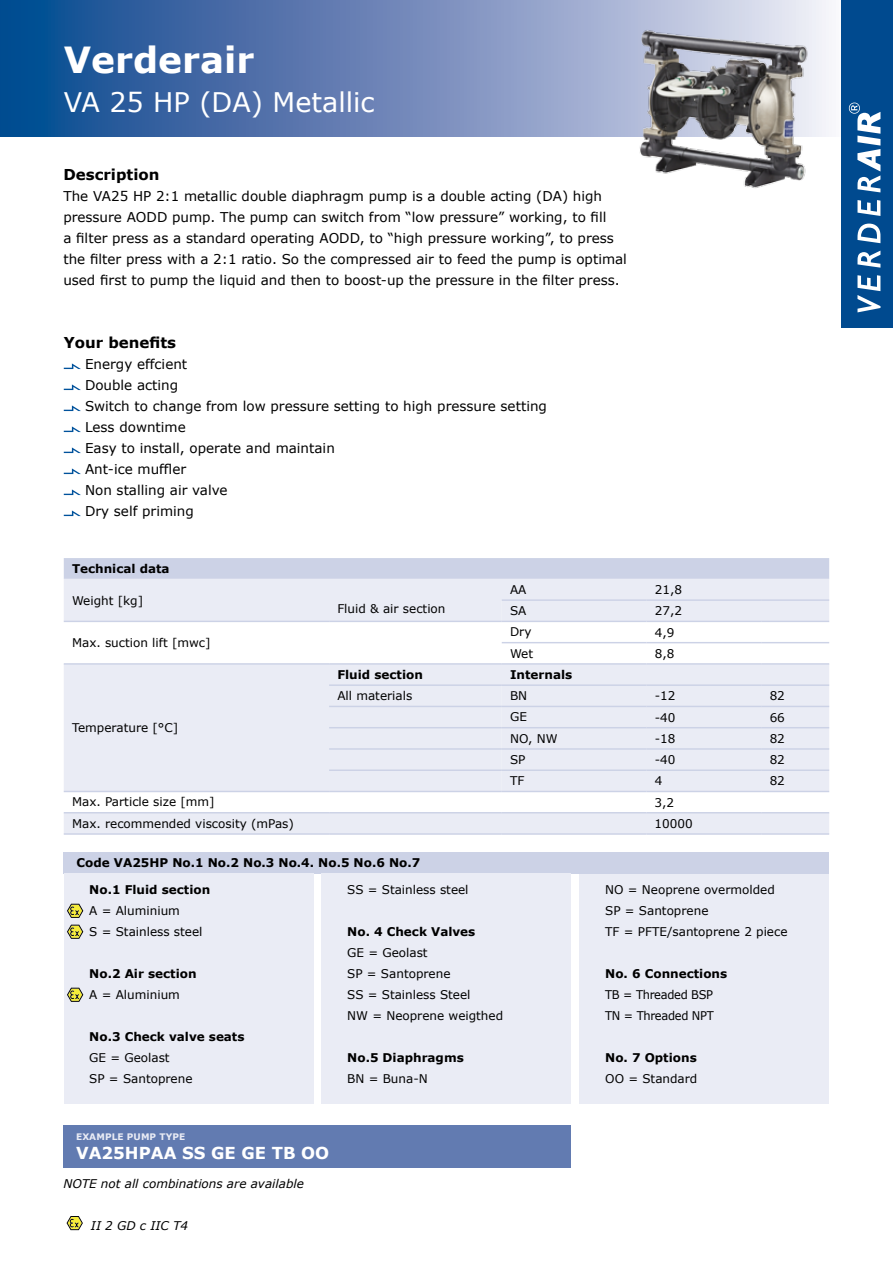
<style>
.page{position:relative;width:893px;height:1263px;background:#fff}
.page>*{position:absolute;margin:0;border:0;box-sizing:border-box;transform-origin:0 0}
.t1{font:700 36px "Verdana";color:#fff}
.t2{font:27px "Verdana";color:#fff}
.t3{font:700 16.5px "Verdana";color:#fff}
.t4{font:700 15px "Verdana";color:#000}
.t5{font:13.5px/21px "Verdana";color:#000}
.t6{font:12px/21px "Verdana";color:#000}
.t7{font:700 12px "Verdana";color:#000}
.t8{font:italic 12px "Verdana";color:#000}
.t9{font:12px/21px "Verdana";letter-spacing:-.025em;color:#000;scale:.95 1}
.t10{font:700 9px "Verdana";letter-spacing:.01em;color:#eaecf5}
</style>
<div class="page">
<svg style="left:0;top:0;width:562px;height:136px;background:#5175ac"></svg>
<div style="left:842px;top:0;width:51px;height:327px;background:#004a8f"></div>
<svg style="left:64px;top:363px;width:17px;height:6px"></svg>
<svg style="left:64px;top:384px;width:17px;height:6px"></svg>
<svg style="left:64px;top:405px;width:17px;height:6px"></svg>
<svg style="left:64px;top:426px;width:17px;height:6px"></svg>
<svg style="left:64px;top:447px;width:17px;height:6px"></svg>
<svg style="left:64px;top:468px;width:17px;height:6px"></svg>
<svg style="left:64px;top:489px;width:17px;height:6px"></svg>
<svg style="left:64px;top:510px;width:17px;height:6px"></svg>
<svg style="left:857px;top:275px;width:23px;height:37px"></svg>
<svg style="left:857px;top:251px;width:23px;height:17px"></svg>
<svg style="left:857px;top:224px;width:23px;height:19px"></svg>
<svg style="left:857px;top:200px;width:23px;height:16px"></svg>
<svg style="left:879px;top:112px;width:1px;height:80px"></svg>
<div style="left:580px;top:873px;width:249px;height:231px;background:#eaecf5"></div>
<div style="left:64px;top:852px;width:765px;height:21px;background:#ccd2e6"></div>
<div style="left:64px;top:873px;width:249px;height:231px;background:#eaecf5"></div>
<div style="left:322px;top:873px;width:249px;height:231px;background:#eaecf5"></div>
<svg style="left:67px;top:904px;width:16px;height:14px"></svg>
<svg style="left:67px;top:925px;width:16px;height:14px"></svg>
<svg style="left:67px;top:988px;width:16px;height:14px"></svg>
<svg style="left:67px;top:1216px;width:16px;height:14px"></svg>
<svg style="left:64px;top:792px;width:765px;height:41px;fill:#eef0f7"></svg>
<svg style="left:64px;top:558px;width:765px;height:233px"></svg>
<hr style="left:502px;top:599px;width:144px;height:2px;background:#ccd2e6">
<hr style="left:646px;top:599px;width:115px;height:2px;background:#ccd2e6">
<hr style="left:761px;top:599px;width:68px;height:2px;background:#ccd2e6">
<hr style="left:64px;top:621px;width:265px;height:1px;background:#ccd2e6">
<hr style="left:329px;top:621px;width:173px;height:1px;background:#ccd2e6">
<hr style="left:502px;top:621px;width:144px;height:1px;background:#ccd2e6">
<hr style="left:646px;top:621px;width:115px;height:1px;background:#ccd2e6">
<hr style="left:761px;top:621px;width:68px;height:1px;background:#ccd2e6">
<hr style="left:502px;top:642px;width:144px;height:1px;background:#ccd2e6">
<hr style="left:646px;top:642px;width:115px;height:1px;background:#ccd2e6">
<hr style="left:761px;top:642px;width:68px;height:1px;background:#ccd2e6">
<hr style="left:64px;top:663px;width:265px;height:2px;background:#ccd2e6">
<hr style="left:329px;top:663px;width:173px;height:2px;background:#ccd2e6">
<hr style="left:502px;top:663px;width:144px;height:2px;background:#ccd2e6">
<hr style="left:646px;top:663px;width:115px;height:2px;background:#ccd2e6">
<hr style="left:761px;top:663px;width:68px;height:2px;background:#ccd2e6">
<hr style="left:329px;top:684px;width:173px;height:2px;background:#ccd2e6">
<hr style="left:502px;top:684px;width:144px;height:2px;background:#ccd2e6">
<hr style="left:646px;top:684px;width:115px;height:2px;background:#ccd2e6">
<hr style="left:761px;top:684px;width:68px;height:2px;background:#ccd2e6">
<hr style="left:329px;top:706px;width:173px;height:1px;background:#ccd2e6">
<hr style="left:502px;top:706px;width:144px;height:1px;background:#ccd2e6">
<hr style="left:646px;top:706px;width:115px;height:1px;background:#ccd2e6">
<hr style="left:761px;top:706px;width:68px;height:1px;background:#ccd2e6">
<hr style="left:329px;top:727px;width:173px;height:1px;background:#ccd2e6">
<hr style="left:502px;top:727px;width:144px;height:1px;background:#ccd2e6">
<hr style="left:646px;top:727px;width:115px;height:1px;background:#ccd2e6">
<hr style="left:761px;top:727px;width:68px;height:1px;background:#ccd2e6">
<hr style="left:329px;top:748px;width:173px;height:2px;background:#ccd2e6">
<hr style="left:502px;top:748px;width:144px;height:2px;background:#ccd2e6">
<hr style="left:646px;top:748px;width:115px;height:2px;background:#ccd2e6">
<hr style="left:761px;top:748px;width:68px;height:2px;background:#ccd2e6">
<hr style="left:329px;top:769px;width:173px;height:2px;background:#ccd2e6">
<hr style="left:502px;top:769px;width:144px;height:2px;background:#ccd2e6">
<hr style="left:646px;top:769px;width:115px;height:2px;background:#ccd2e6">
<hr style="left:761px;top:769px;width:68px;height:2px;background:#ccd2e6">
<hr style="left:64px;top:791px;width:265px;height:1px;background:#ccd2e6">
<hr style="left:329px;top:791px;width:173px;height:1px;background:#ccd2e6">
<hr style="left:502px;top:791px;width:144px;height:1px;background:#ccd2e6">
<hr style="left:646px;top:791px;width:115px;height:1px;background:#ccd2e6">
<hr style="left:761px;top:791px;width:68px;height:1px;background:#ccd2e6">
<hr style="left:64px;top:812px;width:265px;height:1px;background:#ccd2e6">
<hr style="left:64px;top:833px;width:265px;height:2px;background:#ccd2e6">
<hr style="left:329px;top:812px;width:173px;height:1px;background:#ccd2e6">
<hr style="left:502px;top:812px;width:144px;height:1px;background:#ccd2e6">
<hr style="left:329px;top:833px;width:173px;height:2px;background:#ccd2e6">
<hr style="left:502px;top:833px;width:144px;height:2px;background:#ccd2e6">
<hr style="left:646px;top:812px;width:115px;height:1px;background:#ccd2e6">
<hr style="left:761px;top:812px;width:68px;height:1px;background:#ccd2e6">
<hr style="left:646px;top:833px;width:115px;height:2px;background:#ccd2e6">
<hr style="left:761px;top:833px;width:68px;height:2px;background:#ccd2e6">
<div style="left:63px;top:1125px;width:508px;height:43px;background:#627bb1"></div>
<img style="left:562px;top:0;width:317px;height:207px">
<h1 class="t1" style="left:64px;top:34px;width:192px">Verderair</h1>
<h2 class="t2" style="left:64px;top:84px;width:312px">VA 25 HP (DA) Metallic</h2>
<p class="t4" style="left:63px;top:164px;width:98px">Description</p>
<p class="t5" style="left:63px;top:185px;width:565px">The VA25 HP 2:1 metallic double diaphragm pump is a double acting (DA) high pressure AODD pump. The pump can switch from “low pressure” working, to fill<br>a filter press as a standard operating AODD, to “high pressure working”, to press the filter press with a 2:1 ratio. So the compressed air to feed the pump is optimal used first to pump the liquid and then to boost-up the pressure in the filter press.</p>
<p class="t4" style="left:64px;top:332px;width:114px">Your benefits</p>
<p class="t5" style="left:85px;top:353px;width:463px">Energy effcient<br>Double acting<br>Switch to change from low pressure setting to high pressure setting<br>Less downtime<br>Easy to install, operate and maintain<br>Ant-ice muffler<br>Non stalling air valve<br>Dry self priming</p>
<p class="t7" style="left:72px;top:560px;width:99px">Technical data</p>
<p class="t6" style="left:72px;top:590px;width:73px">Weight [kg]</p>
<p class="t6" style="left:72px;top:632px;width:140px">Max. suction lift [mwc]</p>
<p class="t6" style="left:72px;top:717px;width:108px">Temperature [°C]</p>
<p class="t6" style="left:337px;top:598px;width:110px">Fluid &amp; air section</p>
<p class="t6" style="left:510px;top:579px;width:18px">AA</p>
<p class="t6" style="left:655px;top:579px;width:29px">21,8</p>
<p class="t6" style="left:510px;top:600px;width:18px">SA</p>
<p class="t6" style="left:655px;top:600px;width:29px">27,2</p>
<p class="t6" style="left:510px;top:621px;width:23px">Dry</p>
<p class="t6" style="left:655px;top:622px;width:21px">4,9</p>
<p class="t6" style="left:510px;top:643px;width:25px">Wet</p>
<p class="t6" style="left:655px;top:643px;width:21px">8,8</p>
<p class="t7" style="left:337px;top:666px;width:87px">Fluid section</p>
<p class="t7" style="left:510px;top:666px;width:64px">Internals</p>
<p class="t6" style="left:337px;top:685px;width:76px">All materials</p>
<p class="t6" style="left:510px;top:685px;width:19px">BN</p>
<p class="t6" style="left:655px;top:685px;width:22px">-12</p>
<p class="t6" style="left:770px;top:685px;width:17px">82</p>
<p class="t6" style="left:510px;top:706px;width:18px">GE</p>
<p class="t6" style="left:655px;top:707px;width:22px">-40</p>
<p class="t6" style="left:770px;top:707px;width:17px">66</p>
<p class="t6" style="left:510px;top:728px;width:49px">NO, NW</p>
<p class="t6" style="left:655px;top:728px;width:22px">-18</p>
<p class="t6" style="left:770px;top:728px;width:17px">82</p>
<p class="t6" style="left:510px;top:749px;width:17px">SP</p>
<p class="t6" style="left:655px;top:749px;width:22px">-40</p>
<p class="t6" style="left:770px;top:749px;width:17px">82</p>
<p class="t6" style="left:510px;top:770px;width:16px">TF</p>
<p class="t6" style="left:655px;top:770px;width:9px">4</p>
<p class="t6" style="left:770px;top:770px;width:17px">82</p>
<p class="t6" style="left:72px;top:791px;width:144px">Max. Particle size [mm]</p>
<p class="t6" style="left:655px;top:792px;width:21px">3,2</p>
<p class="t6" style="left:72px;top:813px;width:223px">Max. recommended viscosity (mPas)</p>
<p class="t6" style="left:655px;top:813px;width:40px">10000</p>
<p class="t7" style="left:77px;top:854px;width:345px">Code VA25HP No.1 No.2 No.3 No.4. No.5 No.6 No.7</p>
<p class="t6" style="left:347px;top:879px;width:123px">SS = Stainless steel</p>
<p class="t7" style="left:347px;top:923px;width:130px">No. 4 Check Valves</p>
<p class="t6" style="left:347px;top:942px;width:157px">GE = Geolast<br>SP = Santoprene<br>SS = Stainless Steel<br>NW = Neoprene weigthed</p>
<p class="t7" style="left:347px;top:1049px;width:118px">No.5 Diaphragms</p>
<p class="t6" style="left:347px;top:1068px;width:82px">BN = Buna-N</p>
<p class="t7" style="left:89px;top:881px;width:122px">No.1 Fluid section</p>
<p class="t6" style="left:89px;top:900px;width:115px">A = Aluminium<br>S = Stainless steel</p>
<p class="t7" style="left:89px;top:965px;width:109px">No.2 Air section</p>
<p class="t6" style="left:89px;top:984px;width:92px">A = Aluminium</p>
<p class="t7" style="left:89px;top:1028px;width:157px">No.3 Check valve seats</p>
<p class="t6" style="left:89px;top:1047px;width:105px">GE = Geolast<br>SP = Santoprene</p>
<p class="t10" style="left:76px;top:1131px;width:111px">EXAMPLE PUMP TYPE</p>
<p class="t3" style="left:76px;top:1141px;width:255px">VA25HPAA SS GE GE TB OO</p>
<p class="t8" style="left:63px;top:1175px;width:242px">NOTE not all combinations are available</p>
<p class="t8" style="left:91px;top:1217px;width:99px">II 2 GD c IIC T4</p>
<p class="t6" style="left:605px;top:879px;width:184px">NO = Neoprene overmolded<br>SP = Santoprene<br>TF = PFTE/santoprene 2 piece</p>
<p class="t7" style="left:605px;top:965px;width:124px">No. 6 Connections</p>
<p class="t9" style="left:605px;top:984px;width:116px">TB = Threaded BSP<br>TN = Threaded NPT</p>
<p class="t7" style="left:605px;top:1049px;width:93px">No. 7 Options</p>
<p class="t6" style="left:605px;top:1068px;width:94px">OO = Standard</p>
</div>
